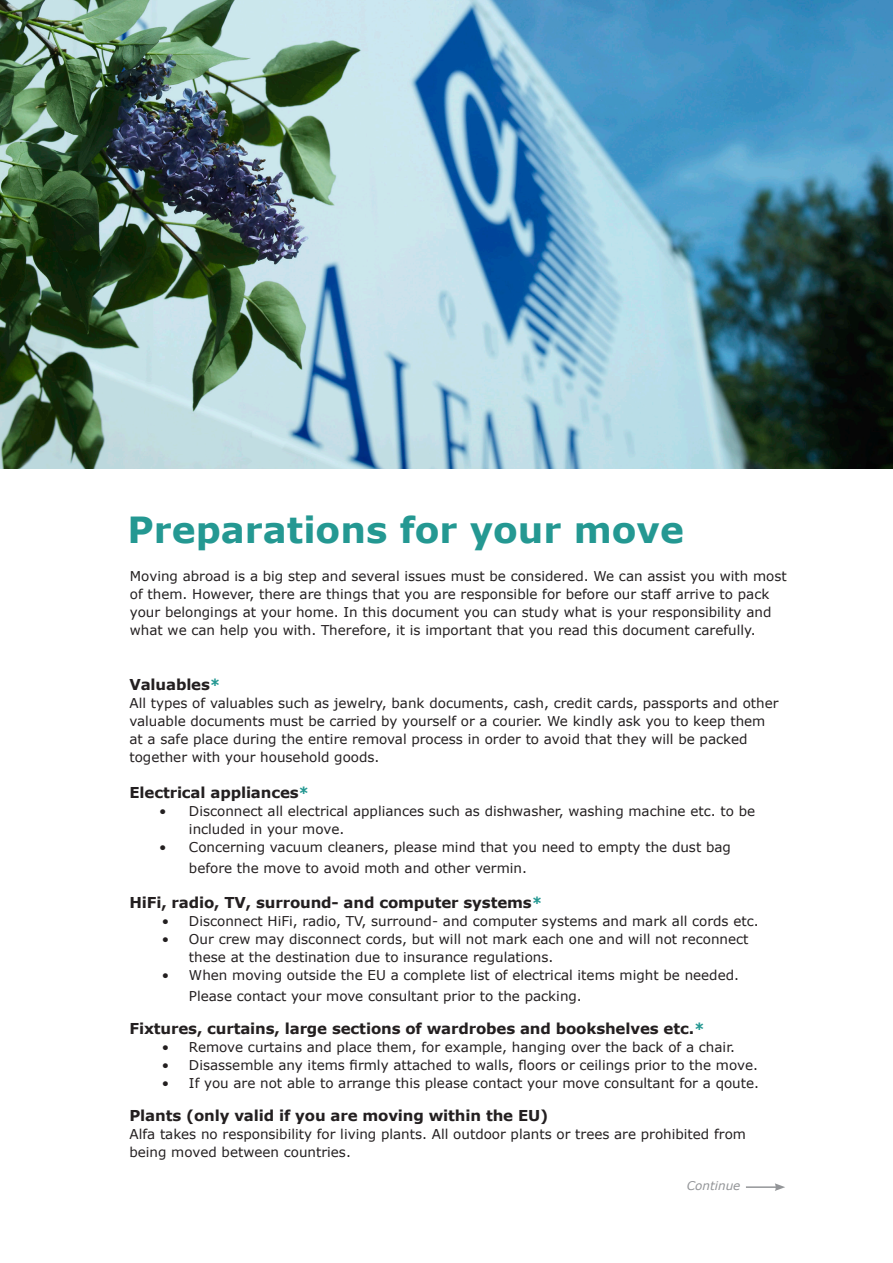
<style>
.page{position:relative;width:893px;height:1263px;background:#fff}
.page>*{position:absolute;margin:0;border:0;box-sizing:border-box;transform-origin:0 0}
.t1{font:700 36px "Verdana";color:#249892}
.t2{font:700 15px "Verdana";letter-spacing:-.01em;color:#231f20}
.t3{font:13.5px/18px "Verdana";color:#231f20}
.t4{font:italic 12px "Verdana";color:#939598}
.s1{color:#249892}
</style>
<div class="page">
<img style="left:0;top:0;width:893px;height:469px">
<hr style="left:746px;top:1186px;width:31px;height:2px;background:#939598">
<svg style="left:775px;top:1183px;width:10px;height:8px"></svg>
<p class="t1" style="left:128px;top:507px;width:558px">Preparations for your move</p>
<p class="t3" style="left:130px;top:567px;width:658px">Moving abroad is a big step and several issues must be considered. We can assist you with most of them. However, there are things that you are responsible for before our staff arrive to pack your belongings at your home. In this document you can study what is your responsibility and what we can help you with. Therefore, it is important that you read this document carefully.</p>
<p class="t2" style="left:129px;top:675px;width:93px">Valuables<span class="s1">*</span></p>
<p class="t3" style="left:129px;top:695px;width:651px">All types of valuables such as jewelry, bank documents, cash, credit cards, passports and other valuable documents must be carried by yourself or a courier. We kindly ask you to keep them</p>
<p class="t3" style="left:129px;top:731px;width:619px">at a safe place during the entire removal process in order to avoid that they will be packed together with your household goods.</p>
<p class="t2" style="left:129px;top:783px;width:181px">Electrical appliances<span class="s1">*</span></p>
<p class="t3" style="left:189px;top:803px;width:568px;text-indent:-30px">• Disconnect all electrical appliances such as dishwasher, washing machine etc. to be included in your move.</p>
<p class="t3" style="left:189px;top:837px;width:543px;line-height:21px;text-indent:-30px">• Concerning vacuum cleaners, please mind that you need to empty the dust bag before the move to avoid moth and other vermin.</p>
<p class="t2" style="left:129px;top:893px;width:414px">HiFi, radio, TV, surround- and computer systems<span class="s1">*</span></p>
<p class="t3" style="left:162px;top:912px;width:598px">• Disconnect HiFi, radio, TV, surround- and computer systems and mark all cords etc.</p>
<p class="t3" style="left:189px;top:930px;width:561px;text-indent:-27px">• Our crew may disconnect cords, but will not mark each one and will not reconnect these at the destination due to insurance regulations.</p>
<p class="t3" style="left:189px;top:965px;width:552px;line-height:21px;text-indent:-27px">• When moving outside the EU a complete list of electrical items might be needed.<br>Please contact your move consultant prior to the packing.</p>
<p class="t2" style="left:129px;top:1019px;width:577px">Fixtures, curtains, large sections of wardrobes and bookshelves etc.<span class="s1">*</span></p>
<p class="t3" style="left:162px;top:1038px;width:575px">• Remove curtains and place them, for example, hanging over the back of a chair.</p>
<p class="t3" style="left:162px;top:1056px;width:597px">• Disassemble any items firmly attached to walls, floors or ceilings prior to the move.</p>
<p class="t3" style="left:162px;top:1074px;width:599px">• If you are not able to arrange this please contact your move consultant for a qoute.</p>
<p class="t2" style="left:129px;top:1106px;width:420px">Plants (only valid if you are moving within the EU)</p>
<p class="t3" style="left:129px;top:1125px;width:618px">Alfa takes no responsibility for living plants. All outdoor plants or trees are prohibited from being moved between countries.</p>
<p class="t4" style="left:687px;top:1178px;width:55px">Continue</p>
</div>
